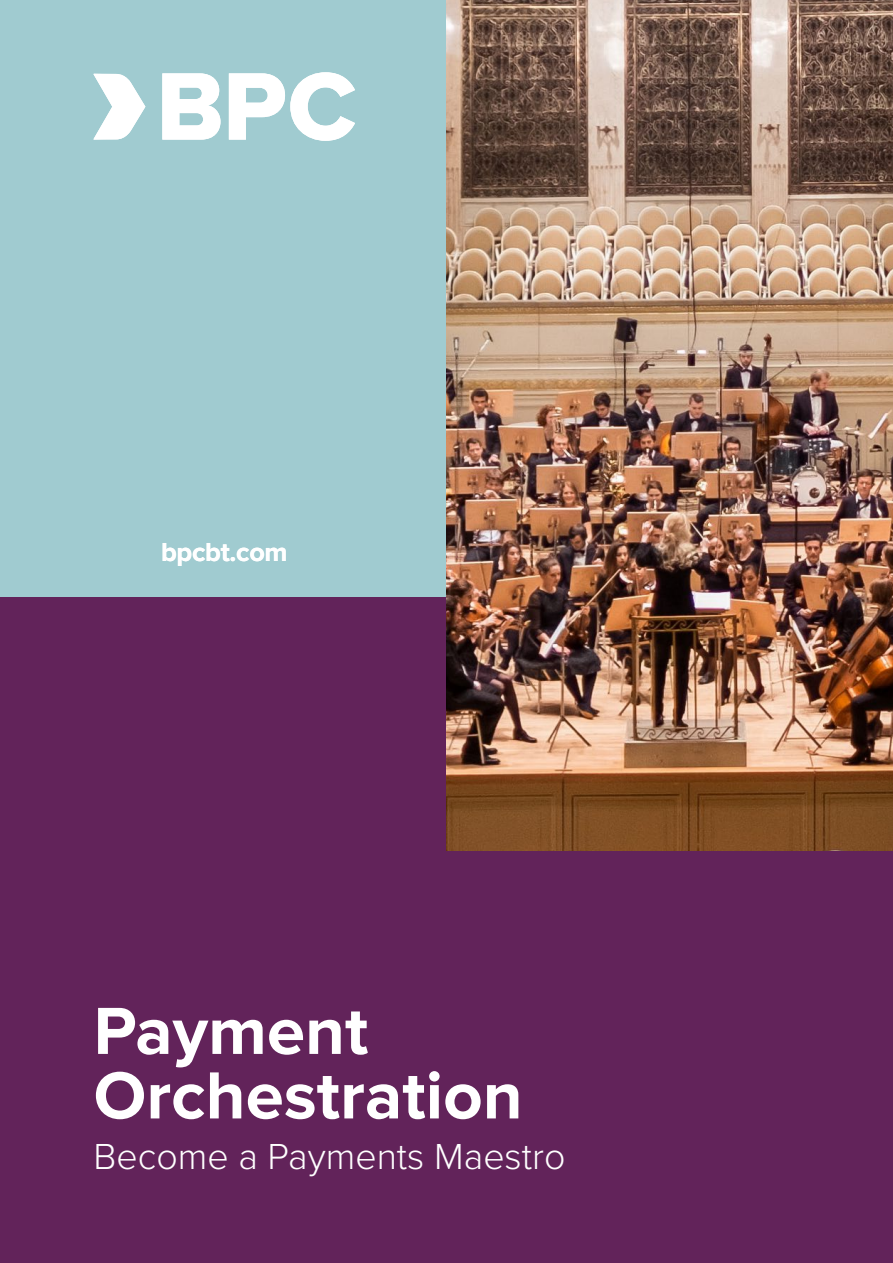
<style>
.page{position:relative;width:893px;height:1263px;background:#fff}
.page>*{position:absolute;margin:0;border:0;box-sizing:border-box;transform-origin:0 0}
.t1{font:700 69px/64.5px "Proxima Nova";color:#fff}
.t2{font:300 37.5px "Proxima Nova";color:#fff}
.t3{font:700 27px "Proxima Nova";letter-spacing:-.01em;color:#fff}
</style>
<div class="page">
<div style="left:0;top:0;width:449px;height:615px;background:#a0cbd0"></div>
<svg style="left:162px;top:72px;width:193px;height:69px"></svg>
<svg style="left:93px;top:74px;width:52px;height:66px"></svg>
<div style="left:0;top:597px;width:892px;height:666px;background:#62235a"></div>
<img style="left:446px;top:0;width:447px;height:850px">
<p class="t3" style="left:161px;top:537px;width:128px">bpcbt.com</p>
<p class="t1" style="left:94px;top:1000px;width:431px">Payment<br>Orchestration</p>
<p class="t2" style="left:94px;top:1129px;width:473px">Become a Payments Maestro</p>
<p class="t1" style="left:94px;top:1058px;width:446px">Naam p oduct</p>
<p class="t2" style="left:94px;top:1122px;width:151px">One liner</p>
</div>
